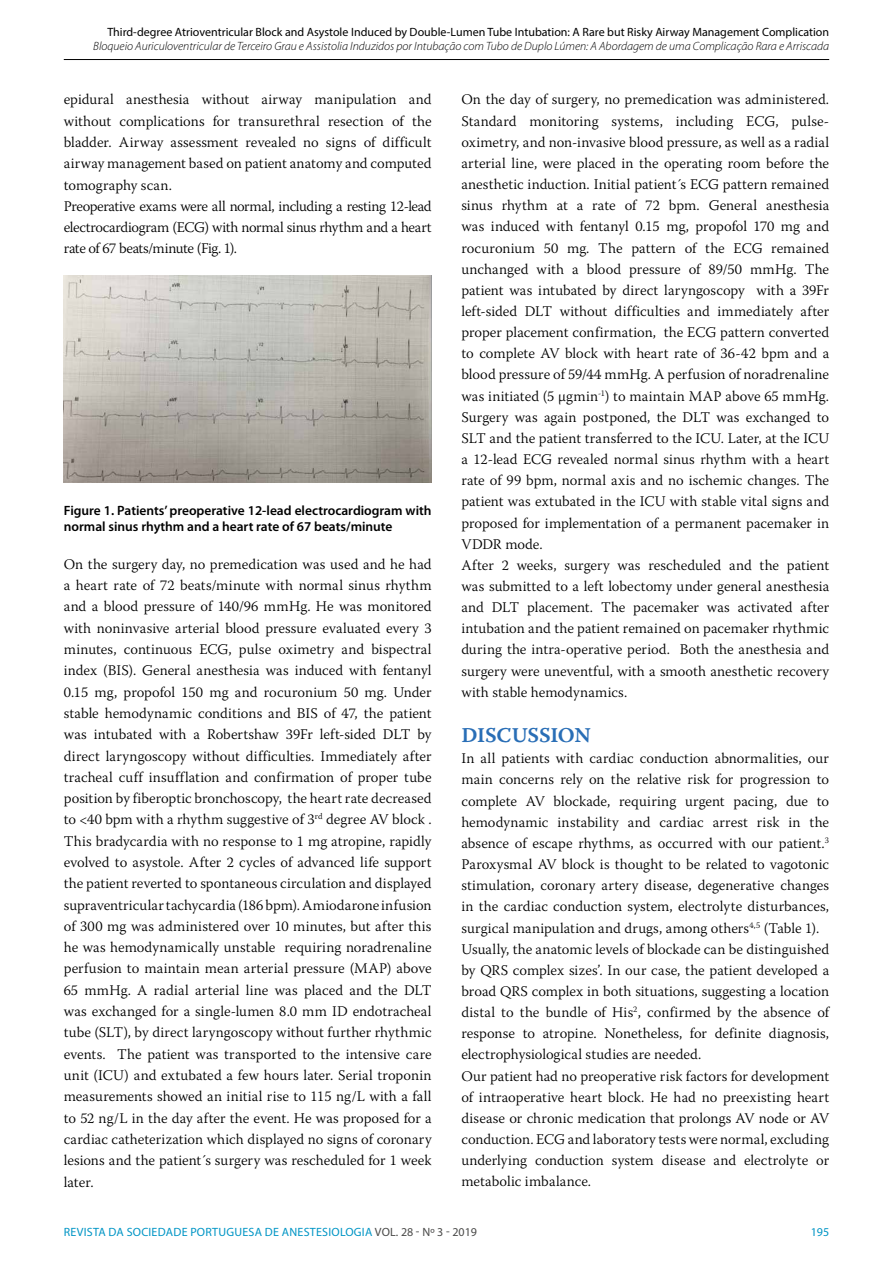
<style>
.page{position:relative;width:893px;height:1263px;background:#fff}
.page>*{position:absolute;margin:0;border:0;box-sizing:border-box;transform-origin:0 0}
.t1{font:21px "Warnock Pro Semibold Capt";letter-spacing:-.01em;color:#296eb6}
.t2{font:300 14.7px/21.1px "Warnock Pro";letter-spacing:.005em;color:#000}
.t3{font:600 13.5px/15.8px "Myriad Pro";color:#000}
.t4{font:italic 300 12px "Myriad Pro";color:#000}
.t5{font:12px "Myriad Pro";color:#000}
.t6{font:12px "Myriad Pro";letter-spacing:.02em;color:#0095c5}
.s1{color:#4a4a49}
</style>
<div class="page">
<hr style="left:64px;top:59px;width:765px;height:1px;background:#000">
<img style="left:64px;top:276px;width:368px;height:207px">
<p class="t5" style="left:107px;top:24px;width:723px">Third-degree Atrioventricular Block and Asystole Induced by Double-Lumen Tube Intubation: A Rare but Risky Airway Management Complication</p>
<p class="t4" style="left:93px;top:39px;width:737px">Bloqueio Auriculoventricular de Terceiro Grau e Assistolia Induzidos por Intubação com Tubo de Duplo Lúmen: A Abordagem de uma Complicação Rara e Arriscada</p>
<p class="t2" style="left:64px;top:89px;width:369px">epidural anesthesia without airway manipulation and without complications for transurethral resection of the bladder. Airway assessment revealed no signs of difficult airway management based on patient anatomy and computed tomography scan.<br>Preoperative exams were all normal, including a resting 12-lead electrocardiogram (ECG) with normal sinus rhythm and a heart rate of 67 beats/minute (Fig. 1).</p>
<p class="t3" style="left:64px;top:503px;width:369px">Figure 1. Patients’ preoperative 12-lead electrocardiogram with normal sinus rhythm and a heart rate of 67 beats/minute</p>
<p class="t2" style="left:64px;top:553px;width:369px;text-align:justify">On the surgery day, no premedication was used and he had a heart rate of 72 beats/minute with normal sinus rhythm and a blood pressure of 140/96 mmHg. He was monitored with noninvasive arterial blood pressure evaluated every 3 minutes, continuous ECG, pulse oximetry and bispectral index (BIS). General anesthesia was induced with fentanyl 0.15 mg, propofol 150 mg and rocuronium 50 mg. Under stable hemodynamic conditions and BIS of 47, the patient was intubated with a Robertshaw 39Fr left-sided DLT by direct laryngoscopy without difficulties. Immediately after tracheal cuff insufflation and confirmation of proper tube position by fiberoptic bronchoscopy, the heart rate decreased to &lt;40 bpm with a rhythm suggestive of 3<sup>rd</sup> degree AV block .<br>This bradycardia with no response to 1 mg atropine, rapidly evolved to asystole. After 2 cycles of advanced life support the patient reverted to spontaneous circulation and displayed supraventricular tachycardia (186 bpm). Amiodarone infusion of 300 mg was administered over 10 minutes, but after this he was hemodynamically unstable requiring noradrenaline perfusion to maintain mean arterial pressure (MAP) above 65 mmHg. A radial arterial line was placed and the DLT was exchanged for a single-lumen 8.0 mm ID endotracheal tube (SLT), by direct laryngoscopy without further rhythmic events. The patient was transported to the intensive care unit (ICU) and extubated a few hours later. Serial troponin measurements showed an initial rise to 115 ng/L with a fall to 52 ng/L in the day after the event. He was proposed for a cardiac catheterization which displayed no signs of coronary lesions and the patient´s surgery was rescheduled for 1 week later.</p>
<p class="t2" style="left:461px;top:89px;width:369px">On the day of surgery, no premedication was administered.<br>Standard monitoring systems, including ECG, pulse&shy;oximetry, and non-invasive blood pressure, as well as a radial arterial line, were placed in the operating room before the anesthetic induction. Initial patient´s ECG pattern remained sinus rhythm at a rate of 72 bpm. General anesthesia was induced with fentanyl 0.15 mg, propofol 170 mg and rocuronium 50 mg. The pattern of the ECG remained unchanged with a blood pressure of 89/50 mmHg. The patient was intubated by direct laryngoscopy with a 39Fr left-sided DLT without difficulties and immediately after proper placement confirmation, the ECG pattern converted to complete AV block with heart rate of 36-42 bpm and a blood pressure of 59/44 mmHg. A perfusion of noradrenaline was initiated (5 µgmin<sup>-1</sup>) to maintain MAP above 65 mmHg.<br>Surgery was again postponed, the DLT was exchanged to SLT and the patient transferred to the ICU. Later, at the ICU a 12-lead ECG revealed normal sinus rhythm with a heart rate of 99 bpm, normal axis and no ischemic changes. The patient was extubated in the ICU with stable vital signs and proposed for implementation of a permanent pacemaker in VDDR mode.<br>After 2 weeks, surgery was rescheduled and the patient was submitted to a left lobectomy under general anesthesia and DLT placement. The pacemaker was activated after intubation and the patient remained on pacemaker rhythmic during the intra-operative period. Both the anesthesia and surgery were uneventful, with a smooth anesthetic recovery with stable hemodynamics.</p>
<h1 class="t1" style="left:461px;top:722px;width:131px">DISCUSSION</h1>
<p class="t2" style="left:461px;top:748px;width:369px">In all patients with cardiac conduction abnormalities, our main concerns rely on the relative risk for progression to complete AV blockade, requiring urgent pacing, due to hemodynamic instability and cardiac arrest risk in the absence of escape rhythms, as occurred with our patient.<sup>3<br></sup>Paroxysmal AV block is thought to be related to vagotonic stimulation, coronary artery disease, degenerative changes in the cardiac conduction system, electrolyte disturbances, surgical manipulation and drugs, among others<sup>4,5</sup> (Table 1).<br>Usually, the anatomic levels of blockade can be distinguished by QRS complex sizes’. In our case, the patient developed a broad QRS complex in both situations, suggesting a location distal to the bundle of His<sup>2</sup>, confirmed by the absence of response to atropine. Nonetheless, for definite diagnosis, electrophysiological studies are needed.<br>Our patient had no preoperative risk factors for development of intraoperative heart block. He had no preexisting heart disease or chronic medication that prolongs AV node or AV conduction. ECG and laboratory tests were normal, excluding underlying conduction system disease and electrolyte or metabolic imbalance.</p>
<p class="t6" style="left:64px;top:1224px;width:415px">REVISTA DA SOCIEDADE PORTUGUESA DE ANESTESIOLOGIA <span class="s1">VOL. 28 - Nº 3 - 2019</span></p>
<p class="t6" style="left:811px;top:1224px;width:20px">195</p>
</div>
